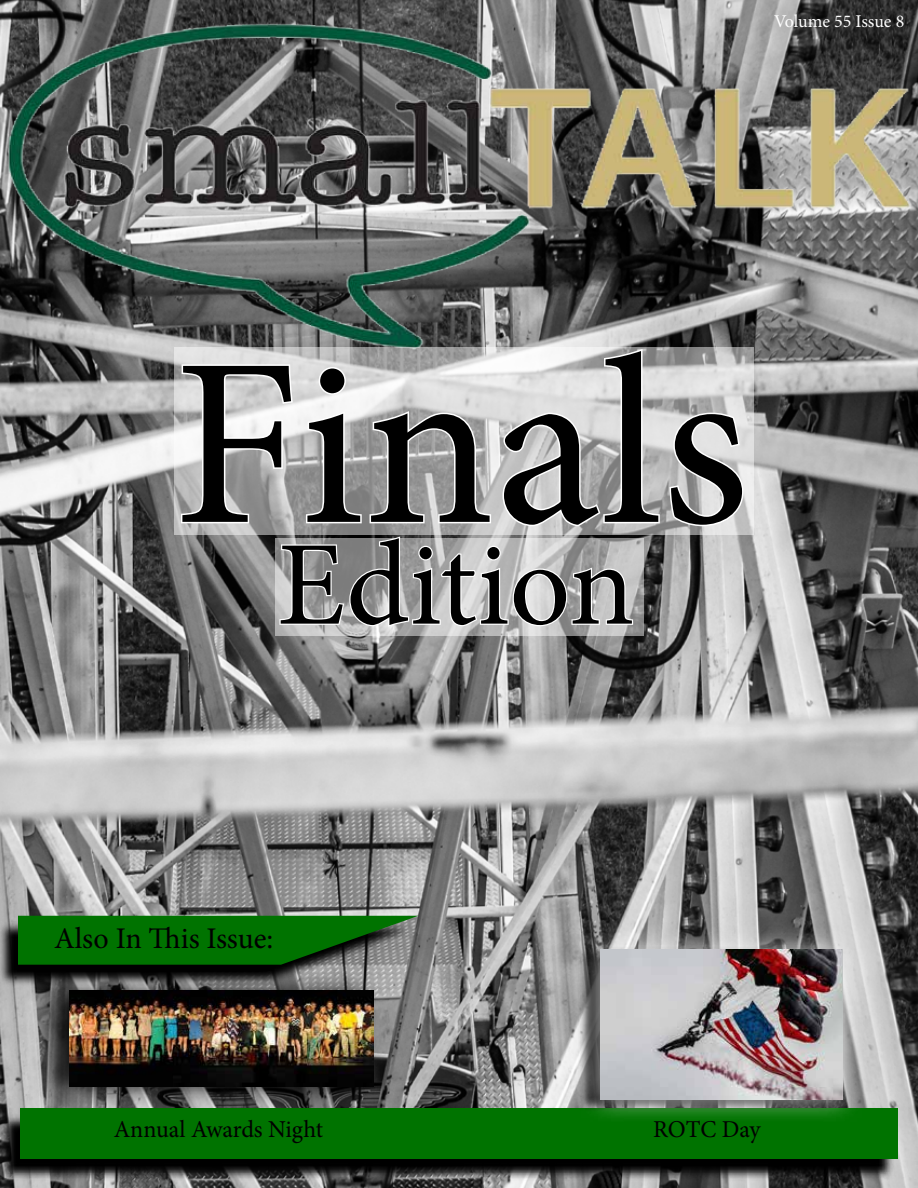
<style>
.page{position:relative;width:918px;height:1188px;background:#fff}
.page>*{position:absolute;margin:0;border:0;box-sizing:border-box;transform-origin:0 0}
.t1{font:240px "Minion Pro";color:#000}
.t2{font:120px "Minion Pro";color:#000}
.t3{font:30px "Minion Pro";letter-spacing:-.005em;color:#000}
.t4{font:24.3px "Minion Pro";letter-spacing:-.005em;color:#000}
.t5{font:18px "Minion Pro";letter-spacing:-.005em;color:#fff}
</style>
<div class="page">
<img style="left:0;top:349px;width:918px;height:839px">
<img style="left:0;top:0;width:918px;height:349px">
<svg style="left:175px;top:347px;width:579px;height:188px;background:#bebebe"></svg>
<svg style="left:179px;top:363px;width:115px;height:162px"></svg>
<svg style="left:304px;top:366px;width:189px;height:159px"></svg>
<svg style="left:501px;top:347px;width:160px;height:181px"></svg>
<svg style="left:668px;top:411px;width:77px;height:117px"></svg>
<svg style="left:275px;top:538px;width:369px;height:97px;background:#b8b8b8"></svg>
<svg style="left:278px;top:535px;width:356px;height:94px;background:#b9b9b9"></svg>
<svg style="left:0;top:921px;width:413px;height:65px;background:#4a4a4a"></svg>
<svg style="left:18px;top:916px;width:400px;height:49px;background:#106f10"></svg>
<svg style="left:0;top:1114px;width:894px;height:67px;background:#2e2e2e"></svg>
<div style="left:20px;top:1109px;width:878px;height:50px;background:#007300"></div>
<div style="left:576px;top:926px;width:290px;height:198px;background:#fff;opacity:.75"></div>
<img style="left:600px;top:950px;width:242px;height:150px">
<div style="left:32px;top:970px;width:349px;height:140px;background:#000;opacity:.85"></div>
<img style="left:69px;top:990px;width:305px;height:96px">
<p class="t5" style="left:774px;top:10px;width:132px">Volume 55 Issue 8</p>
<h1 class="t1" style="left:173px;top:285px;width:578px">Finals</h1>
<h2 class="t2" style="left:277px;top:505px;width:359px">Edition</h2>
<p class="t3" style="left:54px;top:919px;width:221px">Also In This Issue:</p>
<p class="t4" style="left:114px;top:1113px;width:211px">Annual Awards Night</p>
<p class="t4" style="left:653px;top:1113px;width:109px">ROTC Day</p>
</div>
